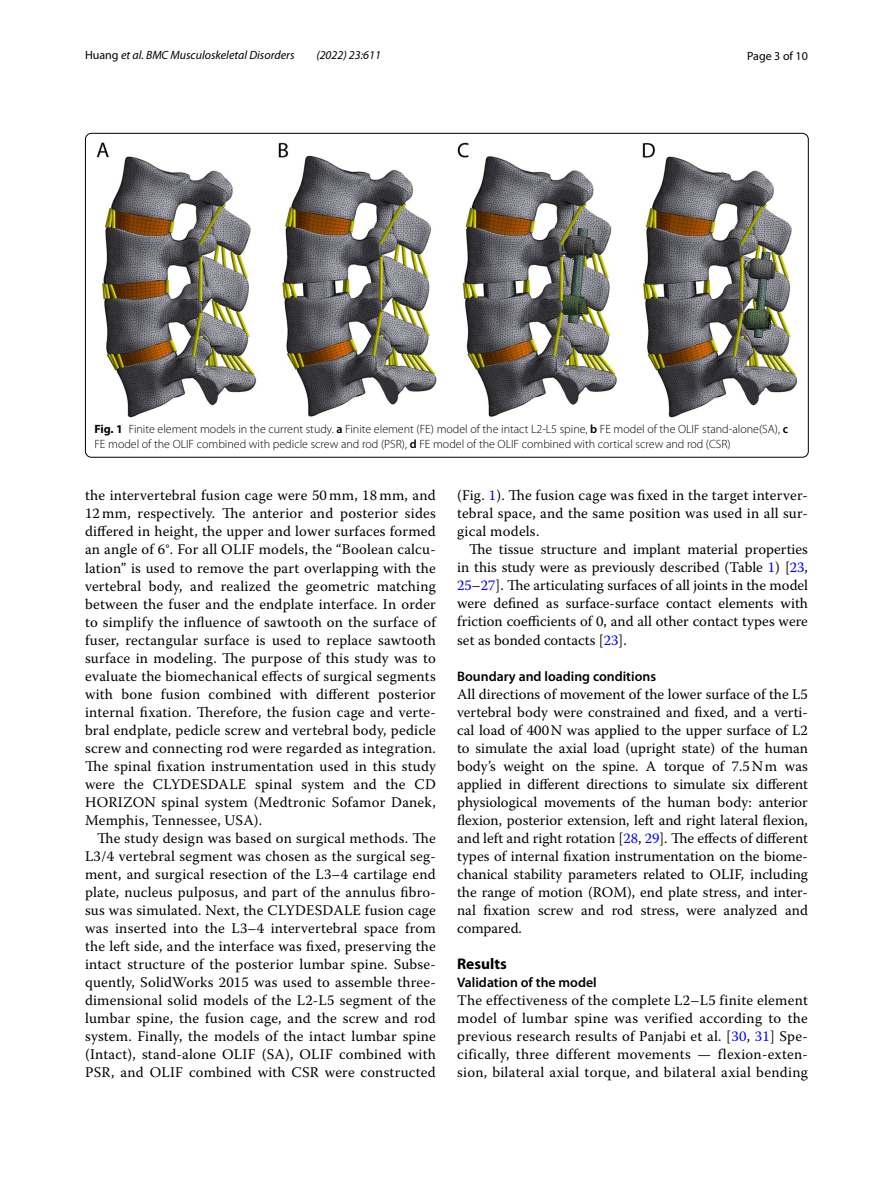
<style>
.page{position:relative;width:893px;height:1187px;background:#fff}
.page>*{position:absolute;margin:0;border:0;box-sizing:border-box;transform-origin:0 0}
.t1{font:700 15.45px "Myriad Pro";color:#000}
.t2{font:14.7px/18px "Warnock Pro";letter-spacing:.015em;color:#000;text-align:justify}
.t3{font:600 13.8px "Myriad Pro";color:#000}
.t4{font:300 12px/15px "Myriad Pro";color:#000}
.t5{font:italic 12px "Myriad Pro";color:#000}
.t6{font:12px "Myriad Pro";color:#000}
.s1{font-style:normal}
.s2{font-weight:700}
.s3{font-weight:600}
.s4{color:#00f}
</style>
<div class="page">
<img style="left:97px;top:142px;width:700px;height:275px">
<p class="t5" style="left:85px;top:48px;width:211px"><span class="s1">Huang</span> et al. BMC Musculoskeletal Disorders</p>
<p class="t5" style="left:316px;top:48px;width:66px">(2022) 23:611</p>
<p class="t6" style="left:747px;top:48px;width:62px">Page 3 of 10</p>
<p class="t4" style="left:94px;top:421px;width:695px"><span class="s2">Fig. 1</span> Finite element models in the current study. <span class="s3">a</span> Finite element (FE) model of the intact L2-L5 spine, <span class="s3">b</span> FE model of the OLIF stand-alone(SA), <span class="s3">c<br></span>FE model of the OLIF combined with pedicle screw and rod (PSR), <span class="s3">d</span> FE model of the OLIF combined with cortical screw and rod (CSR)</p>
<p class="t2" style="left:85px;top:486px;width:352px">the intervertebral fusion cage were 50 mm, 18 mm, and 12 mm, respectively. The anterior and posterior sides differed in height, the upper and lower surfaces formed an angle of 6°. For all OLIF models, the “Boolean calcu&shy;lation” is used to remove the part overlapping with the vertebral body, and realized the geometric matching between the fuser and the endplate interface. In order to simplify the influence of sawtooth on the surface of fuser, rectangular surface is used to replace sawtooth surface in modeling. The purpose of this study was to evaluate the biomechanical effects of surgical segments with bone fusion combined with different posterior internal fixation. Therefore, the fusion cage and verte&shy;bral endplate, pedicle screw and vertebral body, pedicle screw and connecting rod were regarded as integration.<br>The spinal fixation instrumentation used in this study were the CLYDESDALE spinal system and the CD HORIZON spinal system (Medtronic Sofamor Danek, Memphis, Tennessee, USA).</p>
<p class="t2" style="left:85px;top:828px;width:352px;text-indent:12px">The study design was based on surgical methods. The L3/4 vertebral segment was chosen as the surgical seg&shy;ment, and surgical resection of the L3–4 cartilage end plate, nucleus pulposus, and part of the annulus fibro&shy;sus was simulated. Next, the CLYDESDALE fusion cage was inserted into the L3–4 intervertebral space from the left side, and the interface was fixed, preserving the intact structure of the posterior lumbar spine. Subse&shy;quently, SolidWorks 2015 was used to assemble three&shy;dimensional solid models of the L2-L5 segment of the lumbar spine, the fusion cage, and the screw and rod system. Finally, the models of the intact lumbar spine (Intact), stand-alone OLIF (SA), OLIF combined with PSR, and OLIF combined with CSR were constructed</p>
<p class="t2" style="left:457px;top:486px;width:352px">(Fig. <span class="s4">1</span>). The fusion cage was fixed in the target interver&shy;tebral space, and the same position was used in all sur&shy;gical models.</p>
<p class="t2" style="left:457px;top:540px;width:352px;text-indent:12px">The tissue structure and implant material properties in this study were as previously described (Table <span class="s4">1</span>) [<span class="s4">23</span>, <span class="s4">25</span>–<span class="s4">27</span>]. The articulating surfaces of all joints in the model were defined as surface-surface contact elements with friction coefficients of 0, and all other contact types were set as bonded contacts [<span class="s4">23</span>].</p>
<p class="t3" style="left:457px;top:667px;width:200px">Boundary and loading conditions</p>
<p class="t2" style="left:457px;top:684px;width:352px">All directions of movement of the lower surface of the L5 vertebral body were constrained and fixed, and a verti&shy;cal load of 400N was applied to the upper surface of L2 to simulate the axial load (upright state) of the human body’s weight on the spine. A torque of 7.5Nm was applied in different directions to simulate six different physiological movements of the human body: anterior flexion, posterior extension, left and right lateral flexion, and left and right rotation [<span class="s4">28</span>, <span class="s4">29</span>]. The effects of different types of internal fixation instrumentation on the biome&shy;chanical stability parameters related to OLIF, including the range of motion (ROM), end plate stress, and inter&shy;nal fixation screw and rod stress, were analyzed and compared.</p>
<p class="t1" style="left:457px;top:953px;width:51px">Results</p>
<p class="t3" style="left:457px;top:973px;width:141px">Validation of the model</p>
<p class="t2" style="left:457px;top:990px;width:352px">The effectiveness of the complete L2–L5 finite element model of lumbar spine was verified according to the previous research results of Panjabi et al. [<span class="s4">30</span>, <span class="s4">31</span>] Spe&shy;cifically, three different movements — flexion-exten&shy;sion, bilateral axial torque, and bilateral axial bending</p>
</div>
